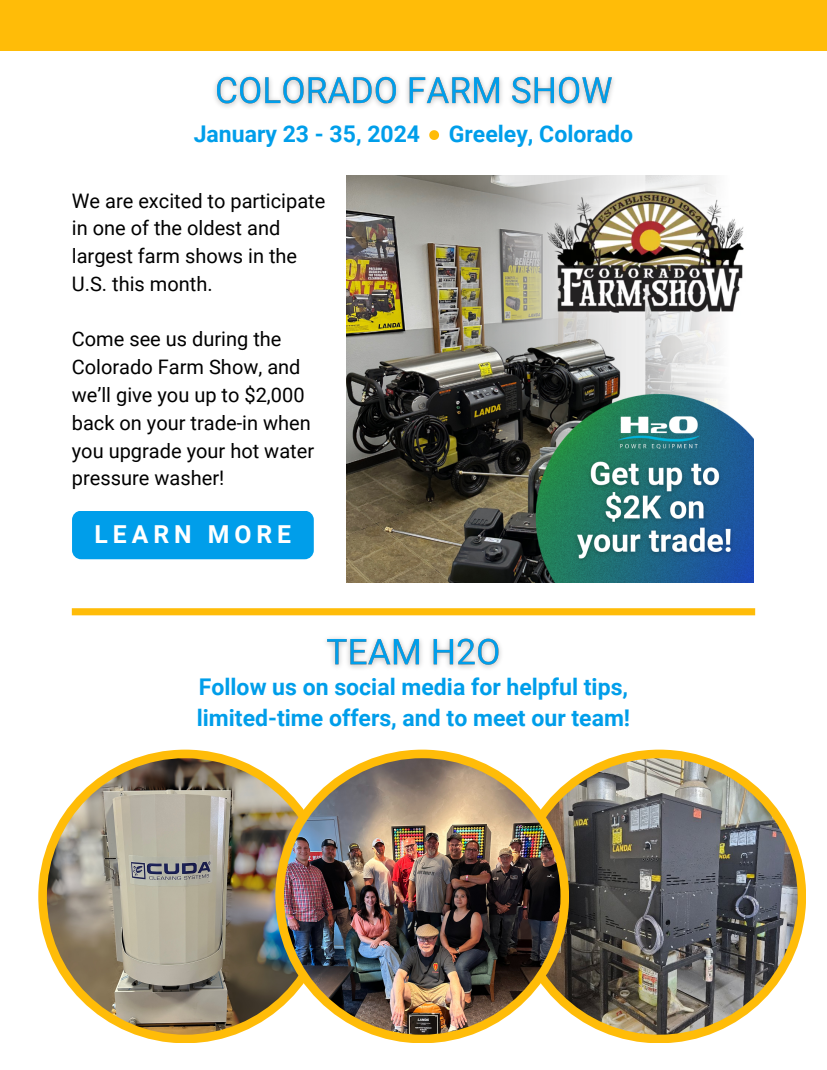
<style>
.page{position:relative;width:827px;height:1070px;background:#fff}
.page>*{position:absolute;margin:0;border:0;box-sizing:border-box;transform-origin:0 0}
.t1{font:700 24.75px "Roboto";letter-spacing:.2em;color:#fff}
.t2{font:700 23px "Roboto";color:#009eea}
.t3{font:20px/27.8px "Roboto";color:#000}
</style>
<div class="page">
<div style="left:0;top:0;width:826px;height:51px;background:#ffbc08"></div>
<div style="left:72px;top:510px;width:241px;height:49px;background:#009eea;border-radius:9px"></div>
<div style="left:72px;top:608px;width:682px;height:7px;background:#ffbc08"></div>
<div style="left:38px;top:749px;width:294px;height:293px;background:#ffbc08;border-radius:50%"></div>
<img style="left:47px;top:758px;width:276px;height:276px;border-radius:50%">
<div style="left:512px;top:749px;width:293px;height:293px;background:#ffbc08;border-radius:50%"></div>
<img style="left:520px;top:758px;width:277px;height:276px;border-radius:50%">
<div style="left:275px;top:749px;width:293px;height:293px;background:#ffbc08;border-radius:50%"></div>
<img style="left:284px;top:758px;width:276px;height:276px;border-radius:50%">
<svg style="left:429px;top:130px;width:10px;height:10px"></svg>
<img style="left:346px;top:175px;width:407px;height:407px">
<img style="left:214px;top:76px;width:400px;height:31px">
<img style="left:326px;top:637px;width:175px;height:32px">
<p class="t2" style="left:194px;top:120px;width:440px">January 23 - 35, 2024 Greeley, Colorado</p>
<p class="t3" style="left:72px;top:187px;width:255px">We are excited to participate in one of the oldest and largest farm shows in the<br>U.S. this month.</p>
<p class="t3" style="left:72px;top:325px;width:244px">Come see us during the<br>Colorado Farm Show, and we’ll give you up to $2,000 back on your trade-in when you upgrade your hot water pressure washer!</p>
<p class="t1" style="left:94px;top:520px;width:198px">LEARN MORE</p>
<p class="t2" style="left:199px;top:673px;width:430px">Follow us on social media for helpful tips,</p>
<p class="t2" style="left:197px;top:705px;width:435px">limited-time offers, and to meet our team!</p>
</div>
